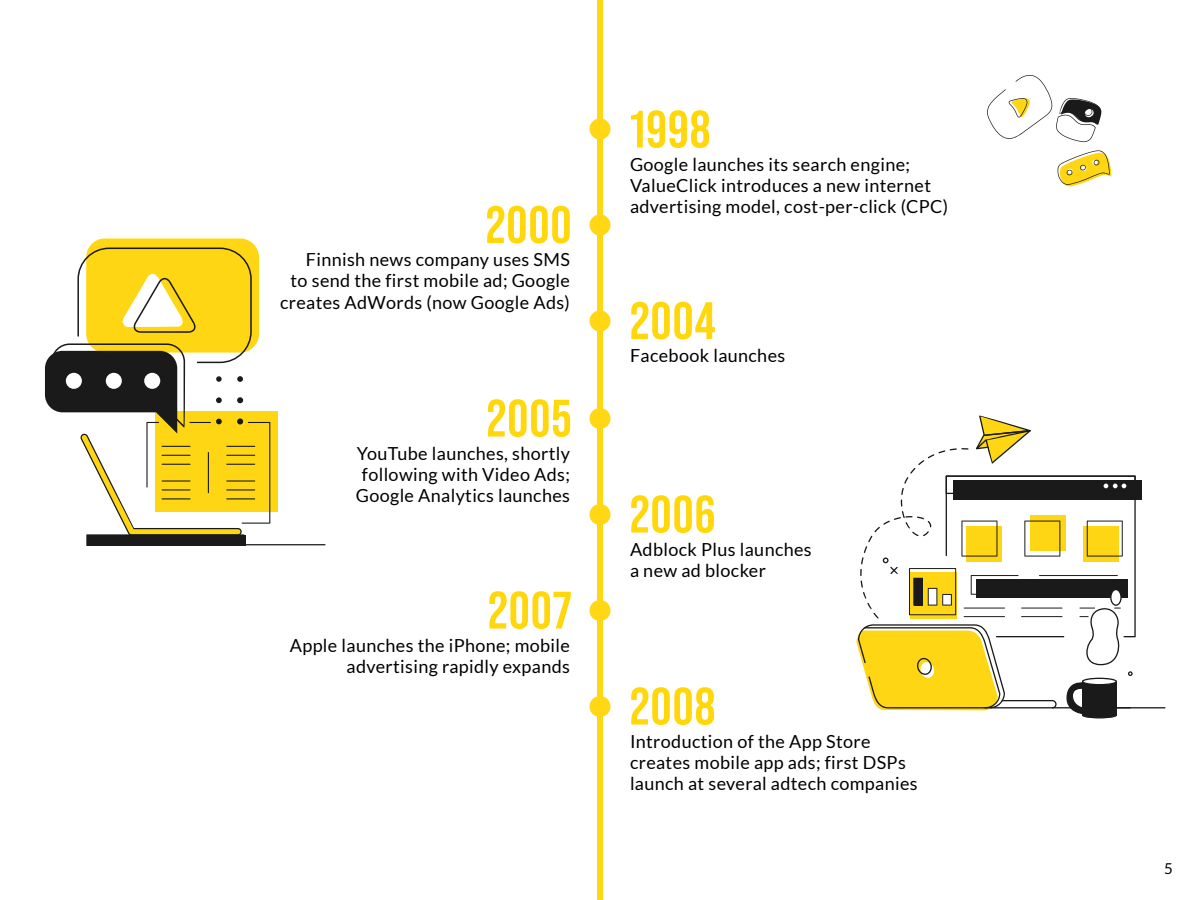
<style>
.page{position:relative;width:1200px;height:900px;background:#fff}
.page>*{position:absolute;margin:0;border:0;box-sizing:border-box;transform-origin:0 0}
.t1{font:700 52.5px "Bebas Neue Pro";letter-spacing:.02em;color:#ffd70b}
.t2{font:18px/21px "Lato";letter-spacing:.02em;color:#000}
.t3{font:15px "Lato";color:#000}
</style>
<div class="page">
<div style="left:597px;top:0;width:6px;height:900px;background:#ffd715"></div>
<div style="left:590px;top:118px;width:20px;height:22px;background:#ffd715;border-radius:50%"></div>
<div style="left:590px;top:696px;width:20px;height:21px;background:#ffd715;border-radius:50%"></div>
<div style="left:590px;top:214px;width:20px;height:22px;background:#ffd715;border-radius:50%"></div>
<div style="left:590px;top:408px;width:20px;height:21px;background:#ffd715;border-radius:50%"></div>
<div style="left:590px;top:600px;width:20px;height:21px;background:#ffd715;border-radius:50%"></div>
<div style="left:590px;top:310px;width:20px;height:22px;background:#ffd715;border-radius:50%"></div>
<div style="left:590px;top:504px;width:20px;height:21px;background:#ffd715;border-radius:50%"></div>
<svg style="left:987px;top:75px;width:115px;height:68px"></svg>
<svg style="left:1057px;top:150px;width:55px;height:37px"></svg>
<div style="left:155px;top:411px;width:123px;height:101px;background:#ffd614"></div>
<hr style="left:226px;top:544px;width:100px;height:1px;background:#1a1a1a">
<div style="left:86px;top:238px;width:173px;height:115px;background:#ffd614;border-radius:19px"></div>
<svg style="left:45px;top:248px;width:225px;height:298px"></svg>
<div style="left:953px;top:480px;width:189px;height:20px;background:#1a1a1a"></div>
<hr style="left:1116px;top:707px;width:49px;height:1px;background:#1a1a1a">
<svg style="left:856px;top:415px;width:280px;height:303px"></svg>
<h1 class="t1" style="left:486px;top:195px;width:87px">2000</h1>
<p class="t2" style="left:280px;top:249px;width:291px;text-align:right">Finnish news company uses SMS<br>to send the first mobile ad; Google creates AdWords (now Google Ads)</p>
<h1 class="t1" style="left:487px;top:388px;width:86px">2005</h1>
<p class="t2" style="left:356px;top:443px;width:216px;text-align:center">YouTube launches, shortly following with Video Ads;<br>Google Analytics launches</p>
<h1 class="t1" style="left:488px;top:580px;width:85px">2007</h1>
<p class="t2" style="left:290px;top:635px;width:282px;text-align:right">Apple launches the iPhone; mobile advertising rapidly expands</p>
<h1 class="t1" style="left:630px;top:99px;width:82px">1998</h1>
<p class="t2" style="left:630px;top:154px;width:320px">Google launches its search engine;<br>ValueClick introduces a new internet advertising model, cost-per-click (CPC)</p>
<h1 class="t1" style="left:630px;top:291px;width:87px">2004</h1>
<p class="t2" style="left:630px;top:345px;width:157px">Facebook launches</p>
<h1 class="t1" style="left:630px;top:484px;width:87px">2006</h1>
<p class="t2" style="left:630px;top:539px;width:183px">Adblock Plus launches a new ad blocker</p>
<h1 class="t1" style="left:630px;top:676px;width:87px">2008</h1>
<p class="t2" style="left:630px;top:731px;width:289px">Introduction of the App Store creates mobile app ads; first DSPs launch at several adtech companies</p>
<p class="t3" style="left:1164px;top:860px;width:10px">5</p>
</div>
